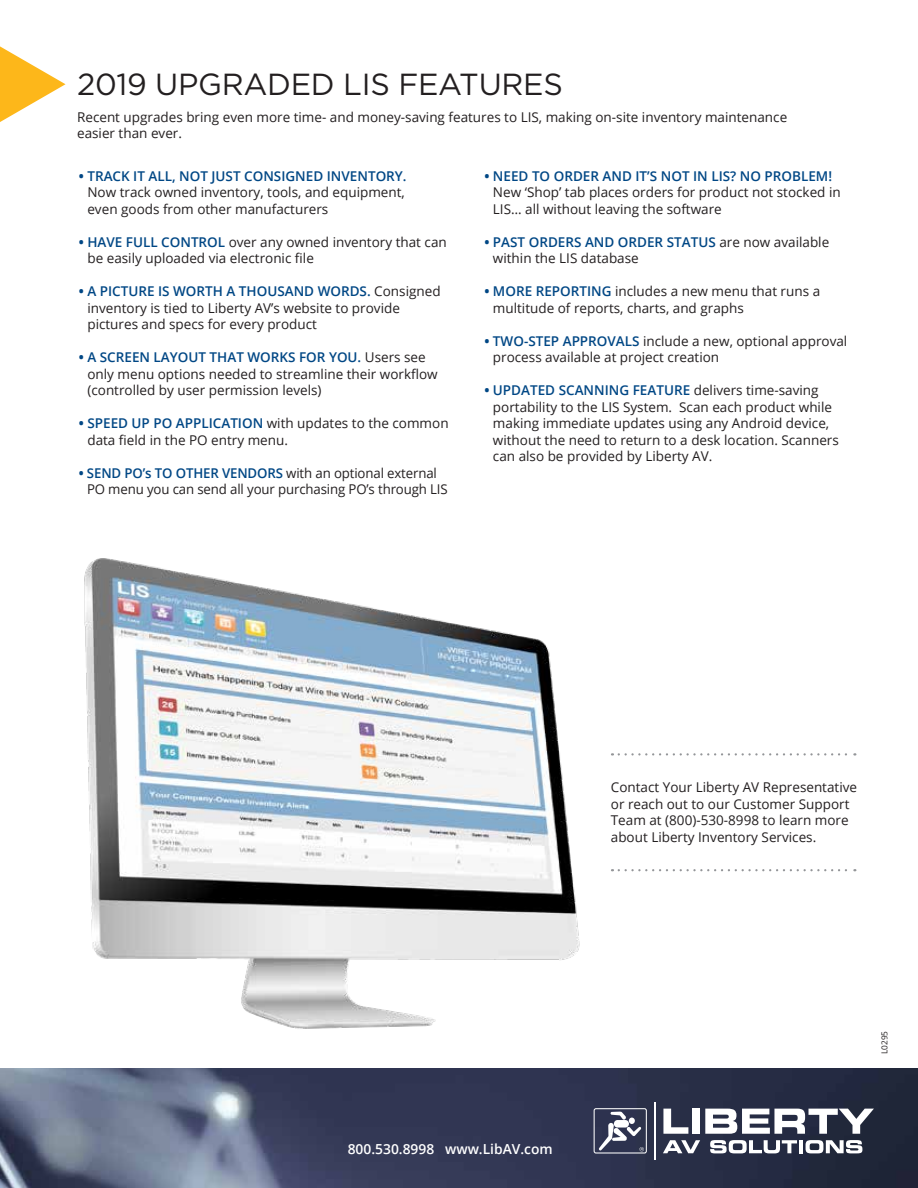
<style>
.page{position:relative;width:918px;height:1188px;background:#fff}
.page>*{position:absolute;margin:0;border:0;box-sizing:border-box;transform-origin:0 0}
.t1{font:30.45px "Gotham";letter-spacing:-.01em;color:#231f20}
.t2{font:600 13.8px "Open Sans";color:#fff}
.t3{font:13.5px/16.5px "Open Sans";color:#231f20}
.t4{font:8.25px "Open Sans";color:#231f20}
.s1{font-weight:700;color:#004785}
.s2{font-weight:600;color:#004785}
</style>
<div class="page">
<img style="left:0;top:1068px;width:918px;height:120px">
<div style="left:594px;top:1108px;width:53px;height:46px;border:1px solid #fff;border-radius:2px"></div>
<svg style="left:599px;top:1112px;width:45px;height:39px"></svg>
<hr style="left:654px;top:1102px;width:2px;height:58px;background:#fff">
<svg style="left:663px;top:1109px;width:25px;height:25px"></svg>
<div style="left:692px;top:1109px;width:8px;height:25px;background:#fff"></div>
<svg style="left:705px;top:1109px;width:169px;height:25px"></svg>
<svg style="left:663px;top:1140px;width:37px;height:13px"></svg>
<svg style="left:710px;top:1140px;width:87px;height:13px"></svg>
<hr style="left:799px;top:1140px;width:4px;height:13px;background:#fff">
<svg style="left:806px;top:1140px;width:56px;height:13px"></svg>
<svg style="left:0;top:46px;width:66px;height:76px"></svg>
<img style="left:84px;top:558px;width:535px;height:471px">
<svg style="left:619px;top:753px;width:236px;height:3px"></svg>
<svg style="left:619px;top:869px;width:236px;height:2px"></svg>
<h1 class="t1" style="left:77px;top:64px;width:487px">2019 UPGRADED LIS FEATURES</h1>
<p class="t3" style="left:77px;top:108px;width:712px">Recent upgrades bring even more time- and money-saving features to LIS, making on-site inventory maintenance easier than ever.</p>
<p class="t3" style="left:87px;top:167px;width:321px;text-indent:-9px"><span class="s1">•</span> <span class="s2">TRACK IT ALL, NOT JUST CONSIGNED INVENTORY.<br></span>Now track owned inventory, tools, and equipment, even goods from other manufacturers</p>
<p class="t3" style="left:87px;top:233px;width:361px;text-indent:-9px"><span class="s1">•</span> <span class="s2">HAVE FULL CONTROL</span> over any owned inventory that can be easily uploaded via electronic file</p>
<p class="t3" style="left:87px;top:283px;width:355px;text-indent:-9px"><span class="s1">•</span> <span class="s2">A PICTURE IS WORTH A THOUSAND WORDS.</span> Consigned inventory is tied to Liberty AV’s website to provide pictures and specs for every product</p>
<p class="t3" style="left:87px;top:349px;width:352px;text-indent:-9px"><span class="s1">•</span> <span class="s2">A SCREEN LAYOUT THAT WORKS FOR YOU.</span> Users see only menu options needed to streamline their workflow (controlled by user permission levels)</p>
<p class="t3" style="left:87px;top:415px;width:363px;text-indent:-9px"><span class="s1">•</span> <span class="s2">SPEED UP PO APPLICATION</span> with updates to the common data field in the PO entry menu.</p>
<p class="t3" style="left:87px;top:464px;width:362px;text-indent:-8px"><span class="s1">•</span> <span class="s2">SEND PO’s TO OTHER VENDORS</span> with an optional external<br>PO menu you can send all your purchasing PO’s through LIS</p>
<p class="t3" style="left:493px;top:167px;width:349px;text-indent:-9px"><span class="s1">•</span> <span class="s2">NEED TO ORDER AND IT’S NOT IN LIS? NO PROBLEM!<br></span>New ‘Shop’ tab places orders for product not stocked in<br>LIS… all without leaving the software</p>
<p class="t3" style="left:493px;top:233px;width:338px;text-indent:-9px"><span class="s1">•</span> <span class="s2">PAST ORDERS AND ORDER STATUS</span> are now available within the LIS database</p>
<p class="t3" style="left:493px;top:283px;width:329px;text-indent:-9px"><span class="s1">•</span> <span class="s2">MORE REPORTING</span> includes a new menu that runs a multitude of reports, charts, and graphs</p>
<p class="t3" style="left:493px;top:332px;width:356px;text-indent:-9px"><span class="s1">•</span> <span class="s2">TWO-STEP APPROVALS</span> include a new, optional approval process available at project creation</p>
<p class="t3" style="left:493px;top:382px;width:347px;text-indent:-9px"><span class="s1">•</span> <span class="s2">UPDATED SCANNING FEATURE</span> delivers time-saving portability to the LIS System. Scan each product while making immediate updates using any Android device, without the need to return to a desk location. Scanners can also be provided by Liberty AV.</p>
<p class="t3" style="left:611px;top:779px;width:248px">Contact Your Liberty AV Representative or reach out to our Customer Support Team at (800)-530-8998 to learn more about Liberty Inventory Services.</p>
<p class="t2" style="left:348px;top:1139px;width:207px">800.530.8998 www.LibAV.com</p>
<p class="t4" style="left:879px;top:1054px;width:25px;rotate:-90deg">L0295</p>
</div>
